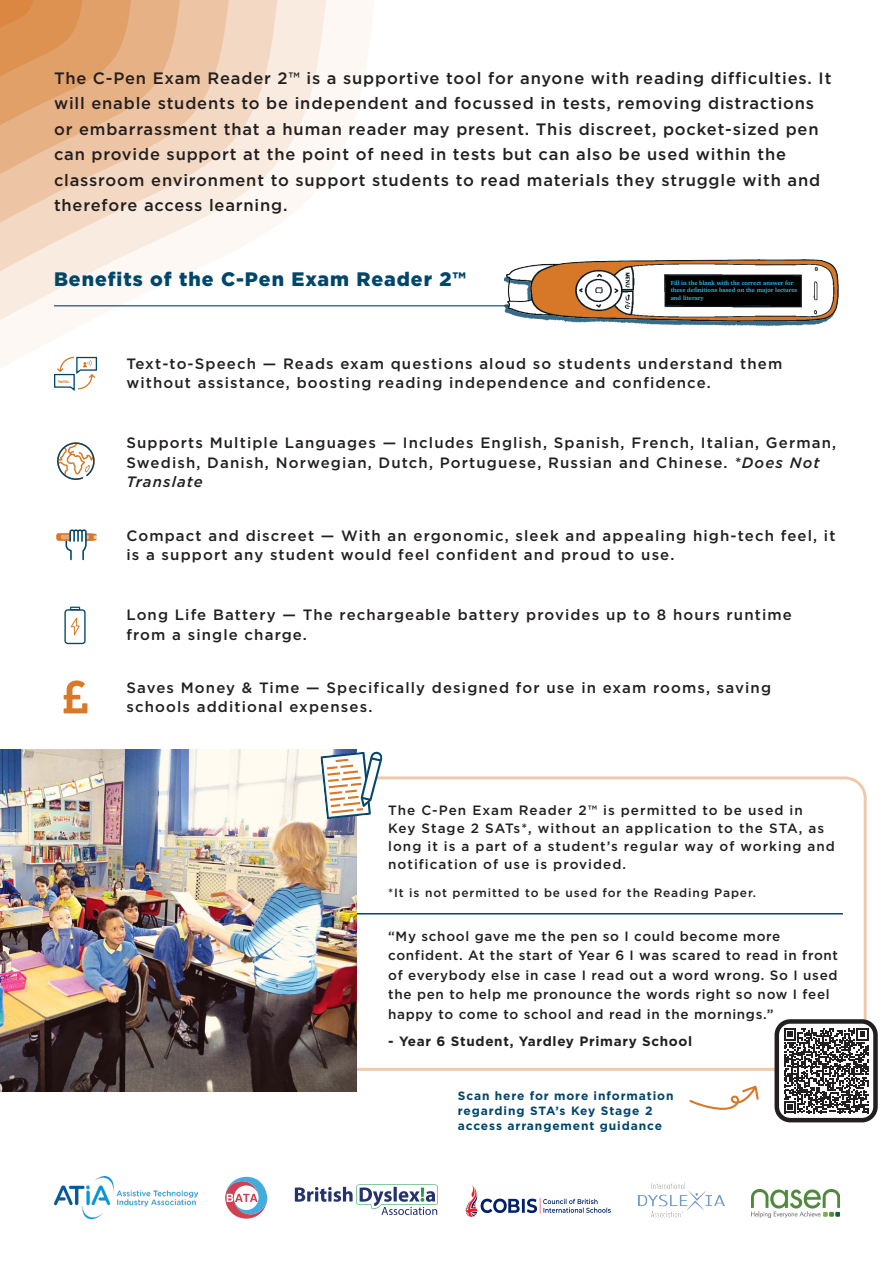
<style>
.page{position:relative;width:893px;height:1263px;background:#fff}
.page>*{position:absolute;margin:0;border:0;box-sizing:border-box;transform-origin:0 0}
.t1{font:900 19.5px "Gotham";letter-spacing:.05em;color:#00466b}
.t2{font:500 16.5px/25.5px "Gotham";letter-spacing:.05em;color:#231f20}
.t3{font:500 15px/19.5px "Gotham";letter-spacing:.075em;color:#231f20}
.t4{font:500 13.5px/19.5px "Gotham";letter-spacing:.05em;color:#231f20}
.t5{font:500 13.5px/18px "Gotham";letter-spacing:.075em;color:#231f20}
.t6{font:700 13.5px "Gotham";letter-spacing:.05em;color:#231f20}
.t7{font:700 12px/15px "Gotham";letter-spacing:.075em;color:#00466b}
.t8{font:500 12px "Gotham";letter-spacing:.075em;color:#231f20}
.t9{font:700 6px/7.2px "Charter";color:#2bc2f2}
.t10{font:700 4.2px "Gotham";color:#d77828}
.s1{font-style:italic}
</style>
<div class="page">
<svg style="left:0;top:0;width:376px;height:368px"></svg>
<svg style="left:0;top:0;width:328px;height:328px"></svg>
<svg style="left:0;top:0;width:279px;height:279px"></svg>
<svg style="left:0;top:0;width:230px;height:230px;background:#f3d8c3"></svg>
<svg style="left:0;top:0;width:181px;height:181px;background:#e7b084"></svg>
<hr style="left:54px;top:305px;width:515px;height:1px;background:#00466b">
<img style="left:505px;top:274px;width:319px;height:52px">
<img style="left:507px;top:259px;width:332px;height:63px">
<svg style="left:57px;top:442px;width:38px;height:38px"></svg>
<svg style="left:64px;top:607px;width:22px;height:37px"></svg>
<svg style="left:54px;top:357px;width:43px;height:34px"></svg>
<svg style="left:56px;top:529px;width:41px;height:31px"></svg>
<svg style="left:689px;top:1085px;width:70px;height:25px"></svg>
<svg style="left:64px;top:680px;width:23px;height:33px"></svg>
<svg style="left:357px;top:776px;width:510px;height:295px"></svg>
<img style="left:0;top:750px;width:357px;height:341px">
<svg style="left:320px;top:751px;width:63px;height:68px"></svg>
<svg style="left:777px;top:1021px;width:98px;height:99px"></svg>
<svg style="left:784px;top:1028px;width:84px;height:85px"></svg>
<div style="left:774px;top:1019px;width:104px;height:103px;border:4px solid #231f20;border-radius:14px"></div>
<img style="left:752px;top:1190px;width:87px;height:28px">
<img style="left:638px;top:1183px;width:86px;height:35px">
<svg style="left:465px;top:1185px;width:146px;height:32px"></svg>
<svg style="left:295px;top:1184px;width:143px;height:31px"></svg>
<img style="left:54px;top:1177px;width:144px;height:42px">
<svg style="left:225px;top:1177px;width:42px;height:42px"></svg>
<p class="t2" style="left:54px;top:65px;width:779px">The C-Pen Exam Reader 2™ is a supportive tool for anyone with reading difficulties. It will enable students to be independent and focussed in tests, removing distractions or embarrassment that a human reader may present. This discreet, pocket-sized pen can provide support at the point of need in tests but can also be used within the classroom environment to support students to read materials they struggle with and therefore access learning.</p>
<p class="t1" style="left:54px;top:265px;width:414px">Benefits of the C-Pen Exam Reader 2™</p>
<p class="t9" style="left:671px;top:279px;width:128px">Fill in the blank with the correct answer for these definitions based on the major lectures and literary</p>
<p class="t10" style="left:58px;top:378px;width:13px">hello.</p>
<p class="t3" style="left:126px;top:354px;width:657px">Text-to-Speech — Reads exam questions aloud so students understand them without assistance, boosting reading independence and confidence.</p>
<p class="t3" style="left:126px;top:433px;width:711px">Supports Multiple Languages — Includes English, Spanish, French, Italian, German,<br>Swedish, Danish, Norwegian, Dutch, Portuguese, Russian and Chinese. <span class="s1">*Does Not<br>Translate</span></p>
<p class="t3" style="left:126px;top:525px;width:711px">Compact and discreet — With an ergonomic, sleek and appealing high-tech feel, it is a support any student would feel confident and proud to use.</p>
<p class="t3" style="left:126px;top:605px;width:667px">Long Life Battery — The rechargeable battery provides up to 8 hours runtime from a single charge.</p>
<p class="t3" style="left:126px;top:678px;width:646px">Saves Money &amp; Time — Specifically designed for use in exam rooms, saving schools additional expenses.</p>
<p class="t5" style="left:388px;top:801px;width:448px">The C-Pen Exam Reader 2™ is permitted to be used in<br>Key Stage 2 SATs*, without an application to the STA, as long it is a part of a student’s regular way of working and notification of use is provided.</p>
<p class="t8" style="left:388px;top:885px;width:369px">*It is not permitted to be used for the Reading Paper.</p>
<p class="t4" style="left:388px;top:926px;width:451px">“My school gave me the pen so I could become more confident. At the start of Year 6 I was scared to read in front of everybody else in case I read out a word wrong. So I used the pen to help me pronounce the words right so now I feel happy to come to school and read in the mornings.”</p>
<p class="t6" style="left:388px;top:1032px;width:306px">- Year 6 Student, Yardley Primary School</p>
<p class="t7" style="left:458px;top:1088px;width:217px">Scan here for more information regarding STA’s Key Stage 2 access arrangement guidance</p>
</div>
